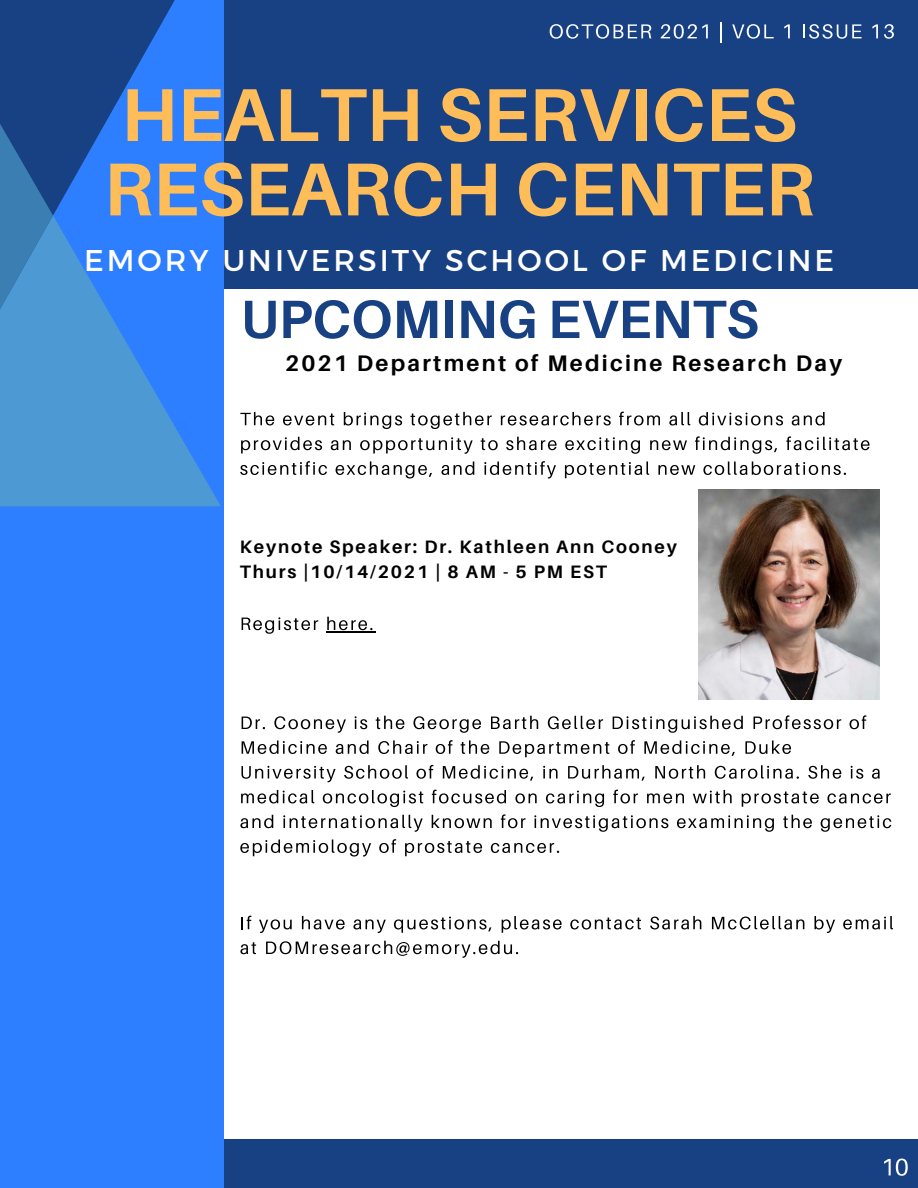
<style>
.page{position:relative;width:918px;height:1188px;background:#fff}
.page>*{position:absolute;margin:0;border:0;box-sizing:border-box;transform-origin:0 0}
.t1{font:700 75px/74.4px "Aileron";color:#ffbd59}
.t2{font:700 54px "Aileron";color:#184183}
.t3{font:30px "Montserrat";letter-spacing:.1em;color:#fff}
.t4{font:700 22.5px "Aileron";letter-spacing:.1em;color:#000}
.t5{font:700 18px/24.8px "Aileron";letter-spacing:.1em;color:#000}
</style>
<div class="page">
<div style="left:221px;top:1140px;width:697px;height:48px;background:#184183"></div>
<div style="left:0;top:0;width:918px;height:288px;background:#184183"></div>
<div style="left:0;top:0;width:223px;height:1188px;background:#2e7fff"></div>
<svg style="left:0;top:0;width:175px;height:216px;fill:#184183"></svg>
<svg style="left:0;top:216px;width:221px;height:290px;fill:#4c99d3"></svg>
<svg style="left:0;top:124px;width:53px;height:185px;background:#3676ae"></svg>
<svg style="left:884px;top:1159px;width:24px;height:17px"></svg>
<svg style="left:240px;top:412px;width:34px;height:13px"></svg>
<svg style="left:283px;top:414px;width:51px;height:11px"></svg>
<svg style="left:344px;top:412px;width:58px;height:17px"></svg>
<svg style="left:411px;top:412px;width:81px;height:17px"></svg>
<svg style="left:501px;top:412px;width:110px;height:13px"></svg>
<svg style="left:619px;top:412px;width:41px;height:13px"></svg>
<svg style="left:669px;top:412px;width:21px;height:13px"></svg>
<svg style="left:699px;top:412px;width:84px;height:13px"></svg>
<svg style="left:792px;top:412px;width:33px;height:13px"></svg>
<svg style="left:241px;top:437px;width:81px;height:17px"></svg>
<svg style="left:331px;top:440px;width:20px;height:10px"></svg>
<svg style="left:360px;top:437px;width:113px;height:17px"></svg>
<svg style="left:481px;top:438px;width:17px;height:12px"></svg>
<svg style="left:506px;top:437px;width:51px;height:13px"></svg>
<svg style="left:565px;top:437px;width:75px;height:17px"></svg>
<svg style="left:650px;top:440px;width:37px;height:10px"></svg>
<svg style="left:695px;top:436px;width:82px;height:18px"></svg>
<svg style="left:786px;top:436px;width:84px;height:14px"></svg>
<svg style="left:240px;top:461px;width:87px;height:14px"></svg>
<svg style="left:336px;top:461px;width:96px;height:18px"></svg>
<svg style="left:441px;top:462px;width:33px;height:13px"></svg>
<svg style="left:484px;top:461px;width:72px;height:18px"></svg>
<svg style="left:565px;top:462px;width:84px;height:16px"></svg>
<svg style="left:658px;top:465px;width:37px;height:10px"></svg>
<svg style="left:703px;top:462px;width:143px;height:13px"></svg>
<svg style="left:242px;top:617px;width:76px;height:17px"></svg>
<hr style="left:326px;top:631px;width:49px;height:1px;background:#000">
<svg style="left:327px;top:617px;width:46px;height:13px"></svg>
<svg style="left:242px;top:717px;width:23px;height:12px"></svg>
<svg style="left:274px;top:716px;width:72px;height:17px"></svg>
<svg style="left:355px;top:716px;width:12px;height:13px"></svg>
<svg style="left:376px;top:716px;width:28px;height:13px"></svg>
<svg style="left:413px;top:716px;width:68px;height:17px"></svg>
<svg style="left:491px;top:716px;width:47px;height:13px"></svg>
<svg style="left:548px;top:716px;width:55px;height:13px"></svg>
<svg style="left:613px;top:716px;width:130px;height:17px"></svg>
<svg style="left:754px;top:715px;width:87px;height:14px"></svg>
<svg style="left:850px;top:715px;width:16px;height:14px"></svg>
<svg style="left:242px;top:741px;width:85px;height:13px"></svg>
<svg style="left:336px;top:741px;width:33px;height:13px"></svg>
<svg style="left:378px;top:740px;width:49px;height:14px"></svg>
<svg style="left:436px;top:740px;width:17px;height:14px"></svg>
<svg style="left:461px;top:740px;width:28px;height:14px"></svg>
<svg style="left:499px;top:741px;width:110px;height:16px"></svg>
<svg style="left:618px;top:740px;width:17px;height:14px"></svg>
<svg style="left:644px;top:741px;width:91px;height:15px"></svg>
<svg style="left:745px;top:741px;width:46px;height:13px"></svg>
<svg style="left:241px;top:766px;width:95px;height:16px"></svg>
<svg style="left:344px;top:765px;width:64px;height:14px"></svg>
<svg style="left:416px;top:765px;width:17px;height:14px"></svg>
<svg style="left:443px;top:765px;width:90px;height:16px"></svg>
<svg style="left:543px;top:766px;width:15px;height:12px"></svg>
<svg style="left:568px;top:765px;width:77px;height:16px"></svg>
<svg style="left:655px;top:765px;width:50px;height:14px"></svg>
<svg style="left:715px;top:765px;width:84px;height:14px"></svg>
<svg style="left:808px;top:765px;width:33px;height:14px"></svg>
<svg style="left:851px;top:766px;width:12px;height:13px"></svg>
<svg style="left:872px;top:769px;width:8px;height:10px"></svg>
<svg style="left:241px;top:790px;width:73px;height:13px"></svg>
<svg style="left:323px;top:790px;width:100px;height:17px"></svg>
<svg style="left:432px;top:790px;width:74px;height:13px"></svg>
<svg style="left:515px;top:793px;width:22px;height:10px"></svg>
<svg style="left:546px;top:791px;width:58px;height:16px"></svg>
<svg style="left:613px;top:790px;width:25px;height:13px"></svg>
<svg style="left:647px;top:793px;width:37px;height:10px"></svg>
<svg style="left:693px;top:790px;width:39px;height:13px"></svg>
<svg style="left:742px;top:792px;width:77px;height:15px"></svg>
<svg style="left:827px;top:793px;width:64px;height:10px"></svg>
<svg style="left:240px;top:815px;width:33px;height:13px"></svg>
<svg style="left:283px;top:815px;width:140px;height:17px"></svg>
<svg style="left:432px;top:815px;width:60px;height:13px"></svg>
<svg style="left:501px;top:814px;width:25px;height:14px"></svg>
<svg style="left:534px;top:815px;width:134px;height:17px"></svg>
<svg style="left:677px;top:815px;width:97px;height:17px"></svg>
<svg style="left:783px;top:815px;width:29px;height:13px"></svg>
<svg style="left:821px;top:815px;width:70px;height:17px"></svg>
<svg style="left:240px;top:840px;width:131px;height:17px"></svg>
<svg style="left:379px;top:839px;width:17px;height:14px"></svg>
<svg style="left:405px;top:841px;width:77px;height:15px"></svg>
<svg style="left:491px;top:843px;width:68px;height:10px"></svg>
<svg style="left:242px;top:916px;width:9px;height:13px"></svg>
<svg style="left:259px;top:919px;width:33px;height:14px"></svg>
<svg style="left:302px;top:916px;width:43px;height:13px"></svg>
<svg style="left:353px;top:919px;width:33px;height:14px"></svg>
<svg style="left:394px;top:917px;width:97px;height:16px"></svg>
<svg style="left:502px;top:916px;width:60px;height:17px"></svg>
<svg style="left:570px;top:918px;width:71px;height:11px"></svg>
<svg style="left:650px;top:916px;width:51px;height:13px"></svg>
<svg style="left:712px;top:916px;width:92px;height:13px"></svg>
<svg style="left:815px;top:916px;width:20px;height:17px"></svg>
<svg style="left:843px;top:916px;width:50px;height:13px"></svg>
<svg style="left:240px;top:942px;width:16px;height:12px"></svg>
<svg style="left:266px;top:941px;width:252px;height:17px"></svg>
<img style="left:699px;top:490px;width:181px;height:209px">
<svg style="left:550px;top:24px;width:102px;height:15px"></svg>
<svg style="left:661px;top:24px;width:47px;height:15px"></svg>
<svg style="left:721px;top:22px;width:1px;height:20px"></svg>
<svg style="left:732px;top:24px;width:42px;height:15px"></svg>
<svg style="left:784px;top:24px;width:6px;height:14px"></svg>
<svg style="left:803px;top:24px;width:59px;height:15px"></svg>
<svg style="left:872px;top:24px;width:6px;height:14px"></svg>
<svg style="left:884px;top:24px;width:10px;height:15px"></svg>
<h1 class="t1" style="left:104px;top:76px;width:712px">HEALTH SERVICES<br>RESEARCH CENTER</h1>
<h3 class="t3" style="left:84px;top:240px;width:752px">EMORY UNIVERSITY SCHOOL OF MEDICINE</h3>
<h2 class="t2" style="left:241px;top:286px;width:520px">UPCOMING EVENTS</h2>
<p class="t4" style="left:285px;top:349px;width:559px">2021 Department of Medicine Research Day</p>
<p class="t5" style="left:240px;top:534px;width:439px">Keynote Speaker: Dr. Kathleen Ann Cooney<br>Thurs |10/14/2021 | 8 AM - 5 PM EST</p>
</div>
